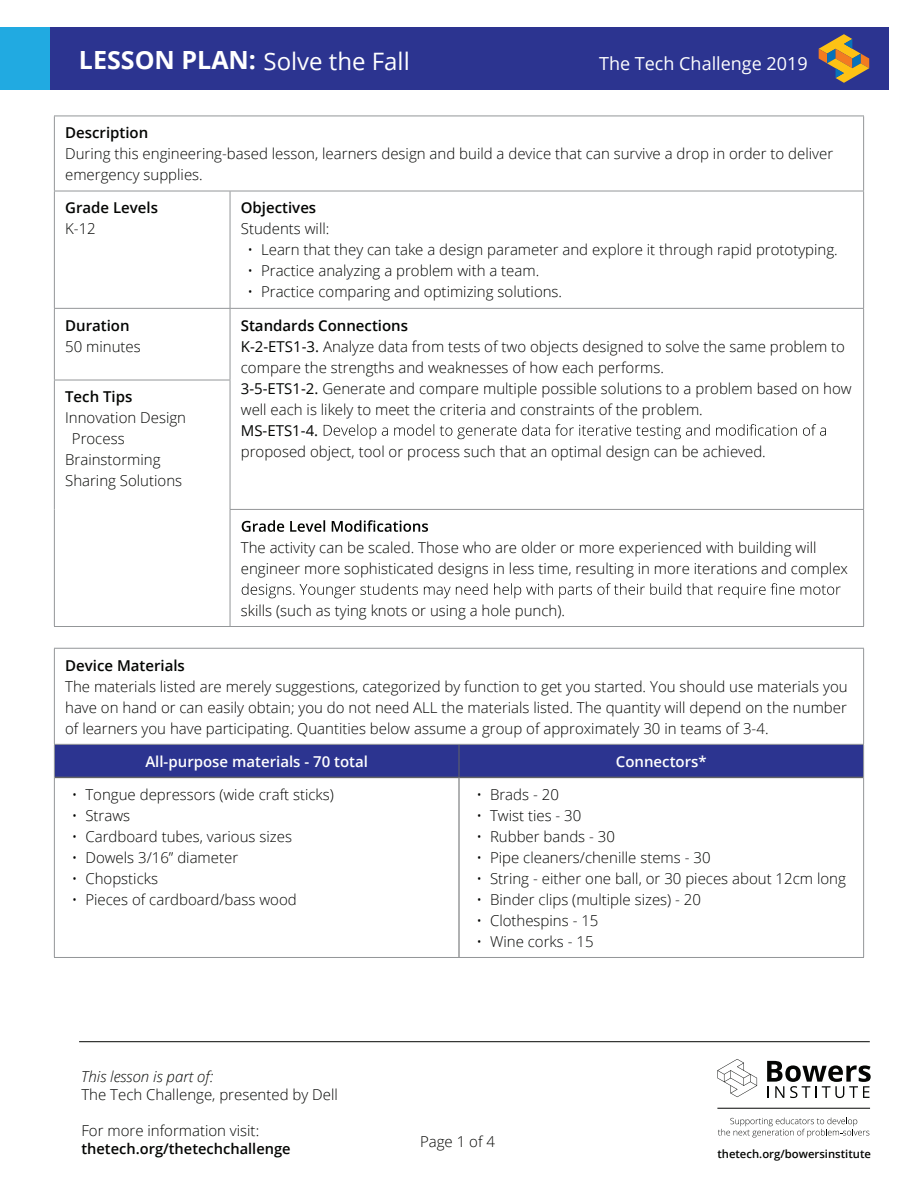
<style>
.page{position:relative;width:918px;height:1188px;background:#fff}
.page>*{position:absolute;margin:0;border:0;box-sizing:border-box;transform-origin:0 0}
.t1{font:24px "Open Sans";color:#fff}
.t2{font:18px "Open Sans";color:#fff}
.t3{font:300 15px/21px "Open Sans";color:#040503}
.t4{font:600 15px "Open Sans";color:#040503}
.t5{font:600 15px "Open Sans";color:#fff}
.t6{font:italic 300 15px "Open Sans";color:#040503}
.t7{font:15px "Open Sans";color:#040503}
.t8{font:600 14.7px "Open Sans";color:#040503}
.t9{font:600 11.25px "Open Sans";color:#040503}
.s1{font-weight:700;font-size:25.05px}
.s2{font-weight:600}
.s3{font-weight:400}
</style>
<div class="page">
<div style="left:26px;top:27px;width:864px;height:63px;background:#2c3490"></div>
<svg style="left:819px;top:34px;width:50px;height:49px"></svg>
<hr style="left:79px;top:1041px;width:791px;height:1px;background:#040503">
<svg style="left:717px;top:1059px;width:40px;height:38px"></svg>
<svg style="left:767px;top:1061px;width:104px;height:37px"></svg>
<svg style="left:718px;top:1118px;width:151px;height:20px"></svg>
<hr style="left:717px;top:1108px;width:153px;height:1px;background:#040503">
<div style="left:0;top:27px;width:50px;height:63px;background:#21aae1"></div>
<hr style="left:54px;top:116px;width:176px;height:1px;background:#939698">
<hr style="left:54px;top:116px;width:1px;height:75px;background:#939698">
<hr style="left:230px;top:116px;width:634px;height:1px;background:#939698">
<hr style="left:863px;top:116px;width:1px;height:75px;background:#939698">
<hr style="left:54px;top:191px;width:176px;height:1px;background:#939698">
<hr style="left:54px;top:191px;width:1px;height:117px;background:#939698">
<hr style="left:230px;top:191px;width:634px;height:1px;background:#939698">
<hr style="left:230px;top:191px;width:1px;height:117px;background:#939698">
<hr style="left:863px;top:191px;width:1px;height:117px;background:#939698">
<hr style="left:54px;top:308px;width:176px;height:1px;background:#939698">
<hr style="left:54px;top:309px;width:1px;height:71px;background:#939698">
<hr style="left:230px;top:308px;width:634px;height:1px;background:#939698">
<hr style="left:230px;top:309px;width:1px;height:71px;background:#939698">
<hr style="left:863px;top:309px;width:1px;height:71px;background:#939698">
<hr style="left:54px;top:380px;width:176px;height:1px;background:#939698">
<hr style="left:54px;top:380px;width:1px;height:129px;background:#939698">
<hr style="left:230px;top:380px;width:1px;height:129px;background:#939698">
<hr style="left:863px;top:380px;width:1px;height:129px;background:#939698">
<hr style="left:54px;top:509px;width:1px;height:117px;background:#939698">
<hr style="left:230px;top:509px;width:634px;height:1px;background:#939698">
<hr style="left:230px;top:510px;width:1px;height:116px;background:#939698">
<hr style="left:863px;top:510px;width:1px;height:116px;background:#939698">
<hr style="left:54px;top:626px;width:176px;height:1px;background:#939698">
<hr style="left:230px;top:626px;width:634px;height:1px;background:#939698">
<svg style="left:324px;top:424px;width:502px;height:15px"></svg>
<svg style="left:242px;top:520px;width:186px;height:12px"></svg>
<svg style="left:242px;top:583px;width:599px;height:15px"></svg>
<div style="left:55px;top:745px;width:808px;height:32px;background:#2c3490"></div>
<hr style="left:55px;top:777px;width:404px;height:1px;background:#636466">
<hr style="left:459px;top:777px;width:404px;height:1px;background:#636466">
<hr style="left:459px;top:745px;width:1px;height:32px;background:#636466">
<hr style="left:459px;top:777px;width:1px;height:180px;background:#636466">
<hr style="left:54px;top:648px;width:405px;height:1px;background:#939698">
<hr style="left:54px;top:649px;width:1px;height:95px;background:#939698">
<hr style="left:459px;top:648px;width:405px;height:1px;background:#939698">
<hr style="left:863px;top:649px;width:1px;height:95px;background:#939698">
<hr style="left:54px;top:744px;width:405px;height:1px;background:#939698">
<hr style="left:54px;top:745px;width:1px;height:32px;background:#939698">
<hr style="left:459px;top:744px;width:405px;height:1px;background:#939698">
<hr style="left:863px;top:745px;width:1px;height:32px;background:#939698">
<hr style="left:54px;top:777px;width:1px;height:180px;background:#939698">
<hr style="left:863px;top:777px;width:1px;height:180px;background:#939698">
<hr style="left:54px;top:957px;width:405px;height:1px;background:#939698">
<hr style="left:459px;top:957px;width:405px;height:1px;background:#939698">
<h1 class="t1" style="left:79px;top:44px;width:332px"><span class="s1">LESSON PLAN:</span> Solve the Fall</h1>
<p class="t2" style="left:599px;top:51px;width:210px">The Tech Challenge 2019</p>
<p class="t4" style="left:65px;top:122px;width:85px">Description</p>
<p class="t3" style="left:65px;top:143px;width:770px">During this engineering-based lesson, learners design and build a device that can survive a drop in order to deliver emergency supplies.</p>
<p class="t4" style="left:65px;top:198px;width:94px">Grade Levels</p>
<p class="t3" style="left:65px;top:218px;width:32px">K-12</p>
<p class="t4" style="left:241px;top:198px;width:77px">Objectives</p>
<p class="t3" style="left:241px;top:218px;width:90px">Students will:</p>
<p class="t3" style="left:248px;top:239px;width:592px">• Learn that they can take a design parameter and explore it through rapid prototyping.</p>
<p class="t3" style="left:248px;top:260px;width:293px">• Practice analyzing a problem with a team.</p>
<p class="t3" style="left:248px;top:281px;width:316px">• Practice comparing and optimizing solutions.</p>
<p class="t4" style="left:65px;top:315px;width:66px">Duration</p>
<p class="t3" style="left:65px;top:335px;width:77px">50 minutes</p>
<p class="t4" style="left:65px;top:387px;width:69px">Tech Tips</p>
<p class="t3" style="left:65px;top:407px;width:122px">Innovation Design</p>
<p class="t3" style="left:72px;top:428px;width:54px">Process</p>
<p class="t3" style="left:65px;top:449px;width:97px">Brainstorming</p>
<p class="t3" style="left:65px;top:470px;width:119px">Sharing Solutions</p>
<p class="t3" style="left:241px;top:314px;width:612px"><span class="s2">Standards Connections<br></span><span class="s3">K-2-ETS1-3.</span> Analyze data from tests of two objects designed to solve the same problem to compare the strengths and weaknesses of how each performs.<br><span class="s3">3-5-ETS1-2.</span> Generate and compare multiple possible solutions to a problem based on how well each is likely to meet the criteria and constraints of the problem.</p>
<p class="t7" style="left:241px;top:420px;width:79px">MS-ETS1-4.</p>
<p class="t3" style="left:241px;top:440px;width:527px">proposed object, tool or process such that an optimal design can be achieved.</p>
<p class="t3" style="left:241px;top:536px;width:609px">The activity can be scaled. Those who are older or more experienced with building will engineer more sophisticated designs in less time, resulting in more iterations and complex</p>
<p class="t3" style="left:241px;top:599px;width:326px">skills (such as tying knots or using a hole punch).</p>
<p class="t4" style="left:65px;top:655px;width:121px">Device Materials</p>
<p class="t3" style="left:65px;top:675px;width:784px;text-align:justify">The materials listed are merely suggestions, categorized by function to get you started. You should use materials you have on hand or can easily obtain; you do not need ALL the materials listed. The quantity will depend on the number of learners you have participating. Quantities below assume a group of approximately 30 in teams of 3-4.</p>
<p class="t5" style="left:145px;top:751px;width:224px">All-purpose materials - 70 total</p>
<p class="t5" style="left:616px;top:751px;width:92px">Connectors*</p>
<p class="t3" style="left:72px;top:783px;width:264px">• Tongue depressors (wide craft sticks)</p>
<p class="t3" style="left:72px;top:804px;width:60px">• Straws</p>
<p class="t3" style="left:72px;top:825px;width:222px">• Cardboard tubes, various sizes</p>
<p class="t3" style="left:72px;top:846px;width:168px">• Dowels 3/16” diameter</p>
<p class="t3" style="left:72px;top:867px;width:88px">• Chopsticks</p>
<p class="t3" style="left:72px;top:888px;width:226px">• Pieces of cardboard/bass wood</p>
<p class="t3" style="left:477px;top:783px;width:84px">• Brads - 20</p>
<p class="t3" style="left:477px;top:804px;width:106px">• Twist ties - 30</p>
<p class="t3" style="left:477px;top:825px;width:140px">• Rubber bands - 30</p>
<p class="t3" style="left:477px;top:846px;width:236px">• Pipe cleaners/chenille stems - 30</p>
<p class="t3" style="left:477px;top:867px;width:371px">• String - either one ball, or 30 pieces about 12cm long</p>
<p class="t3" style="left:477px;top:888px;width:226px">• Binder clips (multiple sizes) - 20</p>
<p class="t3" style="left:477px;top:909px;width:124px">• Clothespins - 15</p>
<p class="t3" style="left:477px;top:930px;width:119px">• Wine corks - 15</p>
<p class="t6" style="left:81px;top:1066px;width:134px">This lesson is part of:</p>
<p class="t3" style="left:81px;top:1120px;width:179px">For more information visit:</p>
<p class="t8" style="left:81px;top:1138px;width:211px">thetech.org/thetechchallenge</p>
<p class="t9" style="left:717px;top:1146px;width:155px">thetech.org/bowersinstitute</p>
<p class="t3" style="left:81px;top:1084px;width:258px">The Tech Challenge, presented by Dell</p>
<p class="t3" style="left:420px;top:1131px;width:76px">Page 1 of 4</p>
</div>
